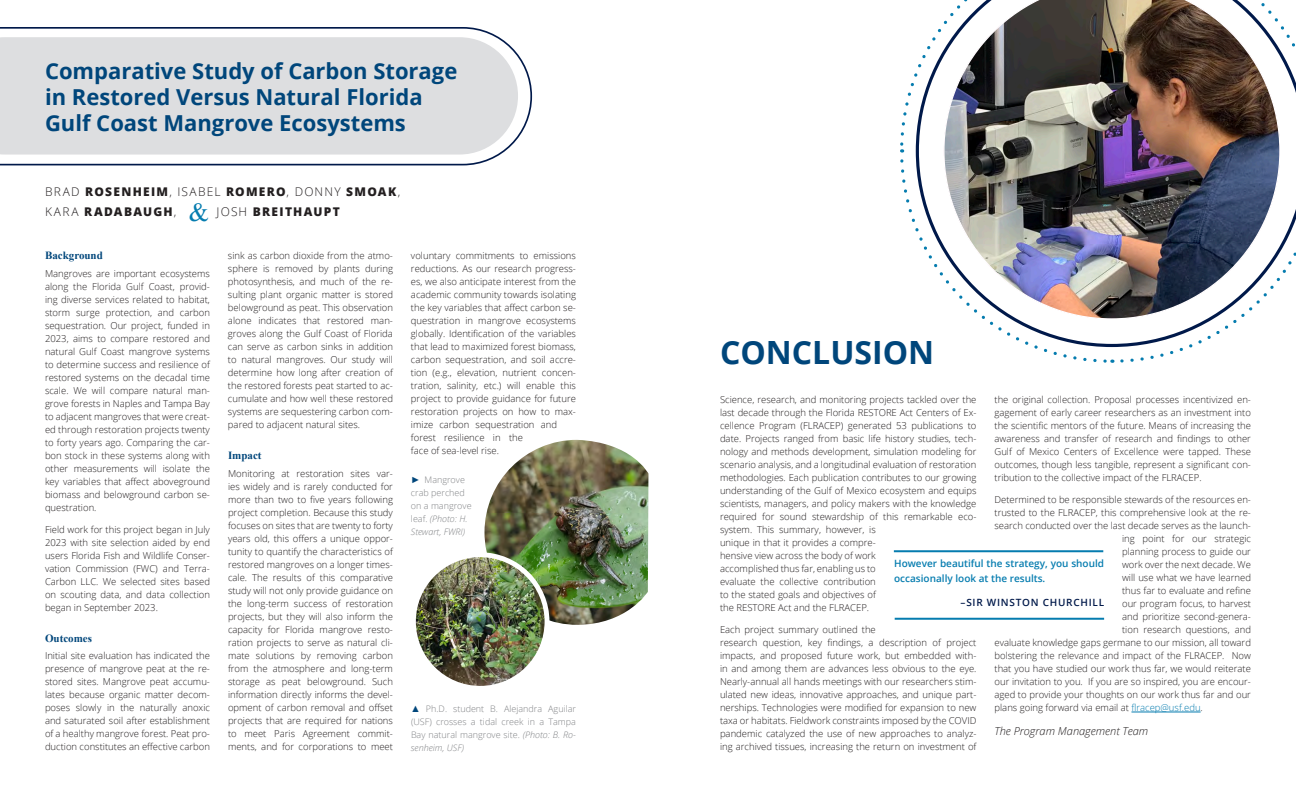
<style>
.page{position:relative;width:1296px;height:792px;background:#fff}
.page>*{position:absolute;margin:0;border:0;box-sizing:border-box;transform-origin:0 0}
.t1{font:700 32px "Open Sans";color:#00467b}
.t2{font:26px "Times New Roman";color:#057caf}
.H1_Blue{font:700 22px/26px "Open Sans";color:#00467b}
.Author_Names_Black{font:800 12px/20px "Open Sans";letter-spacing:.105em;color:#231f20}
.t3{font:italic 300 11px "Open Sans";color:#231f20}
.Subhead{font:700 11px "Times New Roman";color:#00467b}
.t4{font:600 10px/15px "Open Sans";color:#057caf}
.t5{font:600 10px "Open Sans";letter-spacing:.075em;color:#00194a}
.t6{font:300 9.5px/13px "Open Sans";color:#231f20;text-align:justify}
.t7{font:300 9px/13px "Open Sans";color:#808285;text-align:justify}
.s1{font-weight:300}
.s2{font-family:"Times New Roman";font-weight:400;color:#00467b}
.s3{font-style:italic}
.s4{color:#057caf}
</style>
<div class="page">
<svg style="left:0;top:27px;width:532px;height:138px"></svg>
<hr style="left:1131px;top:712px;width:70px;height:1px;background:#057caf">
<hr style="left:894px;top:550px;width:209px;height:2px;background:#057caf">
<hr style="left:895px;top:618px;width:209px;height:2px;background:#057caf">
<svg style="left:900px;top:157px;width:207px;height:206px"></svg>
<svg style="left:900px;top:73px;width:16px;height:80px"></svg>
<svg style="left:916px;top:26px;width:380px;height:321px"></svg>
<img style="left:943px;top:0;width:338px;height:320px">
<img style="left:484px;top:440px;width:164px;height:185px">
<img style="left:413px;top:555px;width:134px;height:133px;border-radius:67px">
<div style="left:411px;top:552px;width:138px;height:139px;border:5px solid #fff;border-radius:50%"></div>
<p class="H1_Blue" style="left:45px;top:57px;width:414px">Comparative Study of Carbon Storage in Restored Versus Natural Florida<br>Gulf Coast Mangrove Ecosystems</p>
<p class="Author_Names_Black" style="left:45px;top:181px;width:357px"><span class="s1">BRAD</span> ROSENHEIM<span class="s1">, ISABEL</span> ROMERO<span class="s1">, DONNY</span> SMOAK<span class="s1">,<br>KARA</span> RADABAUGH<span class="s1">,</span></p>
<p class="t2" style="left:189px;top:195px;width:22px">&amp;</p>
<p class="Author_Names_Black" style="left:217px;top:201px;width:125px"><span class="s1">JOSH</span> BREITHAUPT</p>
<p class="Subhead" style="left:45px;top:248px;width:59px">Background</p>
<p class="t6" style="left:45px;top:267px;width:167px">Mangroves are important ecosystems along the Florida Gulf Coast, provid&shy;ing diverse services related to habitat, storm surge protection, and carbon sequestration. Our project, funded in 2023, aims to compare restored and natural Gulf Coast mangrove systems to determine success and resilience of restored systems on the decadal time scale. We will compare natural man&shy;grove forests in Naples and Tampa Bay to adjacent mangroves that were creat&shy;ed through restoration projects twenty to forty years ago. Comparing the car&shy;bon stock in these systems along with other measurements will isolate the key variables that affect aboveground biomass and belowground carbon se&shy;questration.</p>
<p class="t6" style="left:45px;top:523px;width:167px">Field work for this project began in July 2023 with site selection aided by end users Florida Fish and Wildlife Conser&shy;vation Commission (FWC) and Terra-Carbon LLC. We selected sites based on scouting data, and data collection began in September 2023.</p>
<p class="Subhead" style="left:45px;top:631px;width:49px">Outcomes</p>
<p class="t6" style="left:45px;top:649px;width:167px">Initial site evaluation has indicated the presence of mangrove peat at the re&shy;stored sites. Mangrove peat accumu&shy;lates because organic matter decom&shy;poses slowly in the naturally anoxic and saturated soil after establishment of a healthy mangrove forest. Peat pro&shy;duction constitutes an effective carbon</p>
<p class="t6" style="left:228px;top:249px;width:167px">sink as carbon dioxide from the atmo&shy;sphere is removed by plants during photosynthesis, and much of the re&shy;sulting plant organic matter is stored belowground as peat. This observation alone indicates that restored man&shy;groves along the Gulf Coast of Florida can serve as carbon sinks in addition to natural mangroves. Our study will determine how long after creation of the restored forests peat started to ac&shy;cumulate and how well these restored systems are sequestering carbon com&shy;pared to adjacent natural sites.</p>
<p class="Subhead" style="left:228px;top:448px;width:35px">Impact</p>
<p class="t6" style="left:228px;top:467px;width:167px">Monitoring at restoration sites var&shy;ies widely and is rarely conducted for more than two to five years following project completion. Because this study focuses on sites that are twenty to forty years old, this offers a unique oppor&shy;tunity to quantify the characteristics of restored mangroves on a longer times&shy;cale. The results of this comparative study will not only provide guidance on the long-term success of restoration projects, but they will also inform the capacity for Florida mangrove resto&shy;ration projects to serve as natural cli&shy;mate solutions by removing carbon from the atmosphere and long-term storage as peat belowground. Such information directly informs the devel&shy;opment of carbon removal and offset projects that are required for nations to meet Paris Agreement commit&shy;ments, and for corporations to meet</p>
<p class="t6" style="left:411px;top:249px;width:167px;text-align:left">voluntary commitments to emissions reductions. As our research progress&shy;es, we also anticipate interest from the academic community towards isolating the key variables that affect carbon se&shy;questration in mangrove ecosystems globally. Identification of the variables that lead to maximized forest biomass, carbon sequestration, and soil accre&shy;tion (e.g., elevation, nutrient concen&shy;tration, salinity, etc.) will enable this project to provide guidance for future restoration projects on how to max&shy;imize carbon sequestration and forest resilience in the<br>face of sea-level rise.</p>
<p class="t7" style="left:411px;top:473px;width:62px;text-align:left"><span class="s2">►</span> Mangrove crab perched on a mangrove leaf. <span class="s3">(Photo: H.<br>Stewart, FWRI)</span></p>
<p class="t7" style="left:411px;top:702px;width:167px"><span class="s2">▲</span> Ph.D. student B. Alejandra Aguilar (USF) crosses a tidal creek in a Tampa Bay natural mangrove site. <span class="s3">(Photo: B. Ro&shy;senheim, USF)</span></p>
<p class="t1" style="left:720px;top:329px;width:216px">CONCLUSION</p>
<p class="t6" style="left:720px;top:393px;width:258px;text-align:left">Science, research, and monitoring projects tackled over the last decade through the Florida RESTORE Act Centers of Ex&shy;cellence Program (FLRACEP) generated 53 publications to date. Projects ranged from basic life history studies, tech&shy;nology and methods development, simulation modeling for scenario analysis, and a longitudinal evaluation of restoration methodologies. Each publication contributes to our growing understanding of the Gulf of Mexico ecosystem and equips scientists, managers, and policy makers with the knowledge required for sound stewardship of this remarkable eco&shy;system. This summary, however, is<br>unique in that it provides a compre-<br>hensive view across the body of work<br>accomplished thus far, enabling us to<br>evaluate the collective contribution<br>to the stated goals and objectives of<br>the RESTORE Act and the FLRACEP.</p>
<p class="t6" style="left:720px;top:623px;width:258px;text-align:left">Each project summary outlined the<br>research question, key findings, a description of project impacts, and proposed future work, but embedded with&shy;in and among them are advances less obvious to the eye.<br>Nearly-annual all hands meetings with our researchers stim&shy;ulated new ideas, innovative approaches, and unique part&shy;nerships. Technologies were modified for expansion to new taxa or habitats. Fieldwork constraints imposed by the COVID pandemic catalyzed the use of new approaches to analyz&shy;ing archived tissues, increasing the return on investment of</p>
<p class="t6" style="left:994px;top:393px;width:258px">the original collection. Proposal processes incentivized en&shy;gagement of early career researchers as an investment into the scientific mentors of the future. Means of increasing the awareness and transfer of research and findings to other Gulf of Mexico Centers of Excellence were tapped. These outcomes, though less tangible, represent a significant con&shy;tribution to the collective impact of the FLRACEP.</p>
<p class="t6" style="left:994px;top:493px;width:258px">Determined to be responsible stewards of the resources en-</p>
<p class="t6" style="left:994px;top:506px;width:258px">trusted to the FLRACEP, this comprehensive look at the re-</p>
<p class="t6" style="left:994px;top:519px;width:258px">search conducted over the last decade serves as the launch-</p>
<p class="t6" style="left:1122px;top:532px;width:130px">ing point for our strategic</p>
<p class="t6" style="left:1122px;top:545px;width:130px">planning process to guide our</p>
<p class="t6" style="left:1122px;top:558px;width:130px">work over the next decade. We</p>
<p class="t6" style="left:1122px;top:571px;width:130px">will use what we have learned</p>
<p class="t6" style="left:1122px;top:584px;width:130px">thus far to evaluate and refine</p>
<p class="t6" style="left:1122px;top:597px;width:130px">our program focus, to harvest</p>
<p class="t6" style="left:1122px;top:610px;width:130px">and prioritize second-genera-</p>
<p class="t6" style="left:1122px;top:623px;width:130px">tion research questions, and</p>
<p class="t6" style="left:994px;top:636px;width:258px">evaluate knowledge gaps germane to our mission, all toward</p>
<p class="t6" style="left:994px;top:649px;width:258px">bolstering the relevance and impact of the FLRACEP. Now</p>
<p class="t6" style="left:994px;top:662px;width:258px">that you have studied our work thus far, we would reiterate</p>
<p class="t6" style="left:994px;top:675px;width:258px">our invitation to you. If you are so inspired, you are encour-</p>
<p class="t6" style="left:994px;top:688px;width:258px">aged to provide your thoughts on our work thus far and our</p>
<p class="t6" style="left:994px;top:701px;width:210px">plans going forward via email at <span class="s4">flracep@usf.edu</span>.</p>
<p class="t3" style="left:994px;top:724px;width:155px">The Program Management Team</p>
<p class="t4" style="left:894px;top:555px;width:211px">However beautiful the strategy, you should occasionally look at the results.</p>
<p class="t5" style="left:961px;top:595px;width:145px">–SIR WINSTON CHURCHILL</p>
</div>
